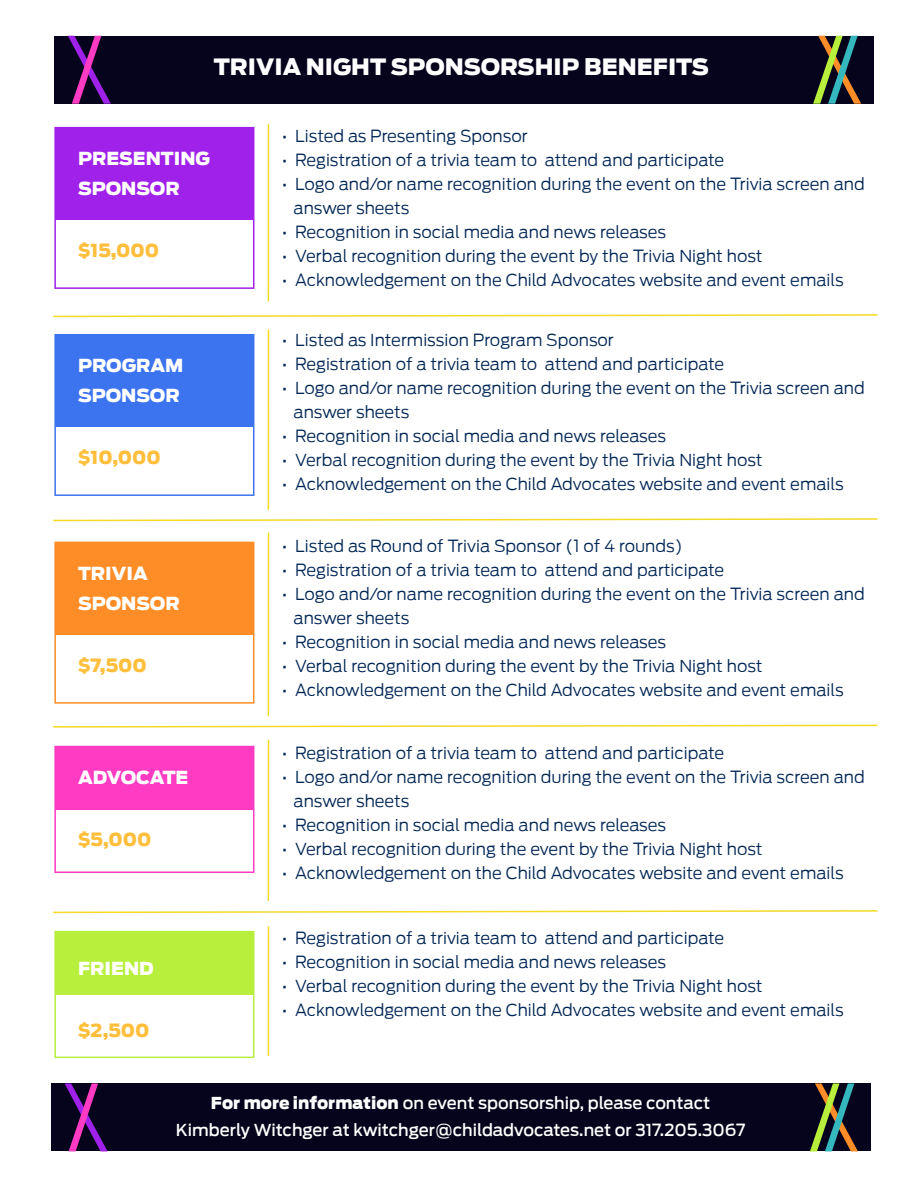
<style>
.page{position:relative;width:918px;height:1188px;background:#fff}
.page>*{position:absolute;margin:0;border:0;box-sizing:border-box;transform-origin:0 0}
.t1{font:900 22.5px "Antenna";color:#fff}
.t2{font:900 18px "Antenna";color:#fff}
.t3{font:900 18px "Antenna";color:#ffbf3c}
.t4{font:900 18px "Antenna";letter-spacing:-.03em;color:#fff}
.t5{font:300 16.5px "Antenna";color:#002554}
.t6{font:500 16.5px/27px "Antenna";color:#fff;text-align:center}
.s1{font-weight:900}
</style>
<div class="page">
<div style="left:51px;top:1084px;width:819px;height:67px;background:#05041c"></div>
<svg style="left:65px;top:1084px;width:43px;height:67px"></svg>
<svg style="left:810px;top:1084px;width:48px;height:67px"></svg>
<div style="left:54px;top:36px;width:820px;height:68px;background:#05041c"></div>
<svg style="left:68px;top:36px;width:43px;height:68px"></svg>
<svg style="left:813px;top:36px;width:48px;height:68px"></svg>
<hr style="left:268px;top:124px;width:1px;height:178px;background:#f3da24">
<div style="left:54px;top:127px;width:200px;height:162px;border:2px solid #a021ea"></div>
<div style="left:55px;top:128px;width:199px;height:92px;background:#a021ea"></div>
<hr style="left:268px;top:533px;width:1px;height:183px;background:#f3da24">
<hr style="left:268px;top:740px;width:1px;height:161px;background:#f3da24">
<hr style="left:268px;top:926px;width:1px;height:130px;background:#f3da24">
<svg style="left:53px;top:314px;width:825px;height:4px"></svg>
<hr style="left:268px;top:329px;width:1px;height:181px;background:#f3da24">
<div style="left:54px;top:334px;width:200px;height:162px;border:2px solid #3c73ef"></div>
<div style="left:55px;top:335px;width:199px;height:92px;background:#3c73ef"></div>
<div style="left:54px;top:542px;width:200px;height:162px;border:2px solid #ff8d27"></div>
<div style="left:55px;top:542px;width:199px;height:93px;background:#ff8d27"></div>
<div style="left:54px;top:931px;width:200px;height:127px;border:2px solid #b7ef3c"></div>
<div style="left:55px;top:931px;width:199px;height:64px;background:#b7ef3c"></div>
<div style="left:54px;top:746px;width:200px;height:127px;border:2px solid #ff3bc3"></div>
<div style="left:55px;top:747px;width:199px;height:63px;background:#ff3bc3"></div>
<svg style="left:53px;top:518px;width:825px;height:4px"></svg>
<svg style="left:53px;top:724px;width:825px;height:4px"></svg>
<svg style="left:53px;top:910px;width:825px;height:4px"></svg>
<p class="t1" style="left:214px;top:53px;width:497px">TRIVIA NIGHT SPONSORSHIP BENEFITS</p>
<p class="t2" style="left:78px;top:148px;width:134px">PRESENTING</p>
<p class="t2" style="left:78px;top:178px;width:103px">SPONSOR</p>
<p class="t3" style="left:78px;top:239px;width:83px">$15,000</p>
<p class="t2" style="left:78px;top:355px;width:107px">PROGRAM</p>
<p class="t2" style="left:78px;top:385px;width:103px">SPONSOR</p>
<p class="t3" style="left:78px;top:446px;width:84px">$10,000</p>
<p class="t2" style="left:78px;top:562px;width:71px">TRIVIA</p>
<p class="t2" style="left:78px;top:592px;width:103px">SPONSOR</p>
<p class="t3" style="left:78px;top:654px;width:70px">$7,500</p>
<p class="t4" style="left:78px;top:767px;width:112px">ADVOCATE</p>
<p class="t3" style="left:78px;top:828px;width:75px">$5,000</p>
<p class="t2" style="left:78px;top:958px;width:77px">FRIEND</p>
<p class="t3" style="left:78px;top:1019px;width:73px">$2,500</p>
<p class="t5" style="left:282px;top:126px;width:247px">• Listed as Presenting Sponsor</p>
<p class="t5" style="left:282px;top:150px;width:444px">• Registration of a trivia team to attend and participate</p>
<p class="t5" style="left:282px;top:174px;width:584px">• Logo and/or name recognition during the event on the Trivia screen and</p>
<p class="t5" style="left:294px;top:198px;width:117px">answer sheets</p>
<p class="t5" style="left:282px;top:222px;width:386px">• Recognition in social media and news releases</p>
<p class="t5" style="left:282px;top:246px;width:482px">• Verbal recognition during the event by the Trivia Night host</p>
<p class="t5" style="left:282px;top:270px;width:563px">• Acknowledgement on the Child Advocates website and event emails</p>
<p class="t5" style="left:282px;top:331px;width:334px">• Listed as Intermission Program Sponsor</p>
<p class="t5" style="left:282px;top:355px;width:444px">• Registration of a trivia team to attend and participate</p>
<p class="t5" style="left:282px;top:379px;width:584px">• Logo and/or name recognition during the event on the Trivia screen and</p>
<p class="t5" style="left:294px;top:403px;width:117px">answer sheets</p>
<p class="t5" style="left:282px;top:427px;width:386px">• Recognition in social media and news releases</p>
<p class="t5" style="left:282px;top:451px;width:482px">• Verbal recognition during the event by the Trivia Night host</p>
<p class="t5" style="left:282px;top:475px;width:563px">• Acknowledgement on the Child Advocates website and event emails</p>
<p class="t5" style="left:282px;top:536px;width:402px">• Listed as Round of Trivia Sponsor (1 of 4 rounds)</p>
<p class="t5" style="left:282px;top:560px;width:444px">• Registration of a trivia team to attend and participate</p>
<p class="t5" style="left:282px;top:584px;width:584px">• Logo and/or name recognition during the event on the Trivia screen and</p>
<p class="t5" style="left:294px;top:608px;width:117px">answer sheets</p>
<p class="t5" style="left:282px;top:632px;width:386px">• Recognition in social media and news releases</p>
<p class="t5" style="left:282px;top:656px;width:482px">• Verbal recognition during the event by the Trivia Night host</p>
<p class="t5" style="left:282px;top:680px;width:563px">• Acknowledgement on the Child Advocates website and event emails</p>
<p class="t5" style="left:282px;top:743px;width:444px">• Registration of a trivia team to attend and participate</p>
<p class="t5" style="left:282px;top:767px;width:584px">• Logo and/or name recognition during the event on the Trivia screen and</p>
<p class="t5" style="left:294px;top:791px;width:117px">answer sheets</p>
<p class="t5" style="left:282px;top:815px;width:386px">• Recognition in social media and news releases</p>
<p class="t5" style="left:282px;top:839px;width:482px">• Verbal recognition during the event by the Trivia Night host</p>
<p class="t5" style="left:282px;top:863px;width:563px">• Acknowledgement on the Child Advocates website and event emails</p>
<p class="t5" style="left:282px;top:929px;width:444px">• Registration of a trivia team to attend and participate</p>
<p class="t5" style="left:282px;top:953px;width:386px">• Recognition in social media and news releases</p>
<p class="t5" style="left:282px;top:977px;width:482px">• Verbal recognition during the event by the Trivia Night host</p>
<p class="t5" style="left:282px;top:1001px;width:563px">• Acknowledgement on the Child Advocates website and event emails</p>
<p class="t6" style="left:176px;top:1089px;width:571px"><span class="s1">For more information</span> on event sponsorship, please contact<br>Kimberly Witchger at kwitchger@childadvocates.net or 317.205.3067</p>
</div>
